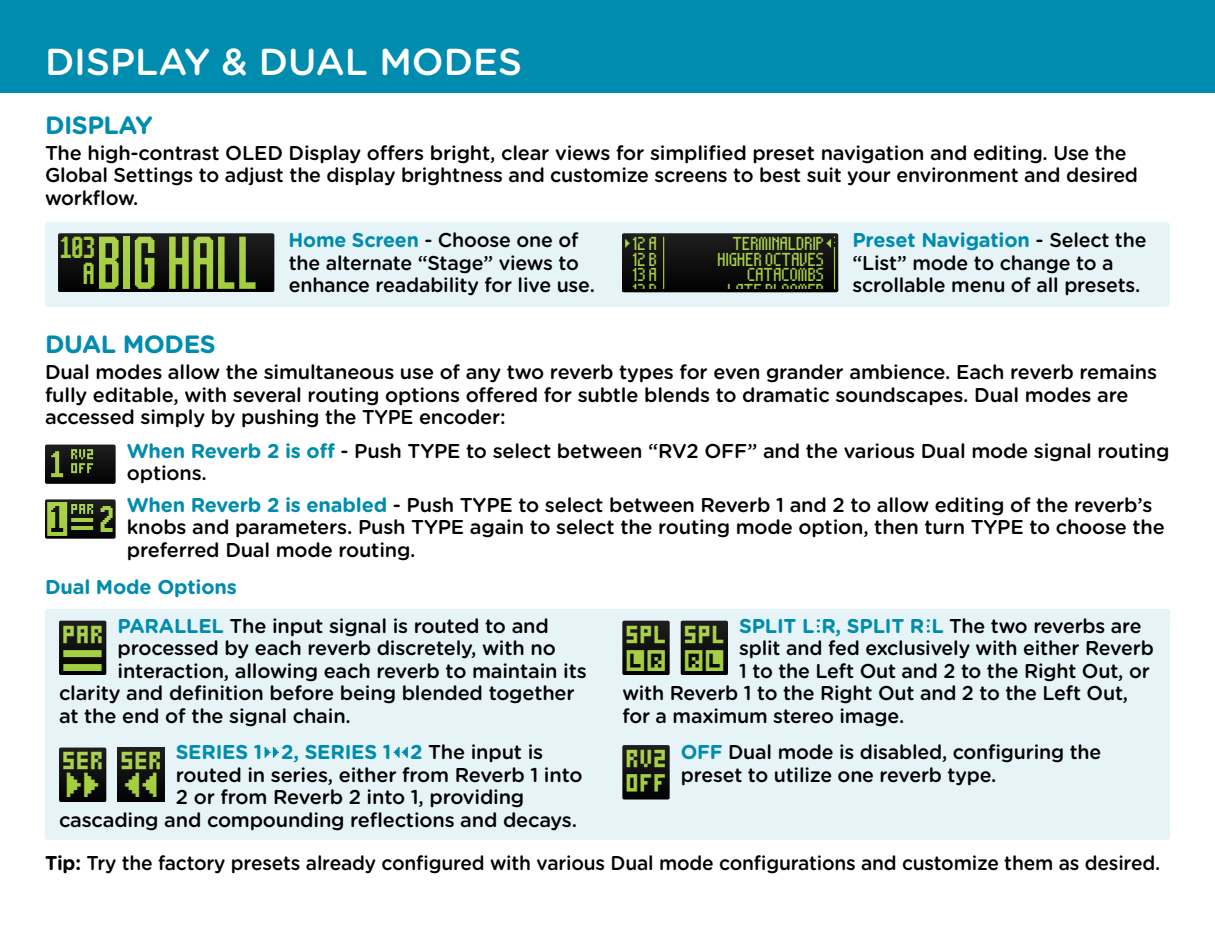
<style>
.page{position:relative;width:1215px;height:945px;background:#fff}
.page>*{position:absolute;margin:0;border:0;box-sizing:border-box;transform-origin:0 0}
.t1{font:52.25px "MXUI Large 32 px V3";color:#a1cd3a}
.t2{font:45.25px "MXUI Icons Final V2";color:#a1cd3a}
.Section___Setting_Titles{font:500 37.5px "Gotham Rounded";color:#fff}
.Control_Titles{font:700 25px "Gotham Rounded";letter-spacing:-.02em;color:#008cae}
.t3{font:21.25px/26.2px "MXUI Med 13 px V3";color:#a1cd3a;text-align:right}
.Body_Text{font:500 20px/22.5px "Gotham Rounded";letter-spacing:-.01em;color:#000}
.Body_Text-2{font:500 20px "Gotham Rounded";letter-spacing:-.01em;color:#000;scale:.96 1}
.Body_Text-3{font:700 20px "Gotham Rounded";letter-spacing:-.01em;color:#008cae}
.t4{font:13px/15.8px "MXUI Small 8 px V3";color:#a1cd3a;text-align:right}
.s1{font-weight:700;color:#008cae}
.s2{font-weight:500;color:#000}
.s3{font-weight:700}
</style>
<div class="page">
<div style="left:0;top:0;width:1215px;height:93px;background:#008cae"></div>
<div style="left:45px;top:222px;width:1125px;height:85px;background:#e6f4f7;border-radius:4px"></div>
<div style="left:58px;top:233px;width:216px;height:59px;background:linear-gradient(to bottom,#1f1f1f,#010101)"></div>
<div style="left:622px;top:233px;width:216px;height:59px;background:linear-gradient(to bottom,#222220,#030302)"></div>
<hr style="left:622px;top:289px;width:216px;height:3px;background:#010101">
<svg style="left:45px;top:445px;width:71px;height:39px;background:#272c19"></svg>
<svg style="left:45px;top:499px;width:71px;height:40px;background:#4b5a29"></svg>
<div style="left:45px;top:609px;width:1125px;height:231px;background:#e6f4f7;border-radius:4px"></div>
<div style="left:59px;top:621px;width:47px;height:54px;background:linear-gradient(to right,#101010,#101010)"></div>
<div style="left:59px;top:748px;width:47px;height:54px;background:linear-gradient(to right,#101010,#101010)"></div>
<div style="left:117px;top:748px;width:48px;height:54px;background:linear-gradient(to right,#101010,#101010)"></div>
<svg style="left:265px;top:747px;width:14px;height:11px"></svg>
<svg style="left:394px;top:747px;width:14px;height:11px"></svg>
<div style="left:622px;top:621px;width:48px;height:54px;background:linear-gradient(to right,#101010,#101010)"></div>
<div style="left:681px;top:621px;width:47px;height:54px;background:linear-gradient(to right,#101010,#101010)"></div>
<svg style="left:817px;top:619px;width:2px;height:14px"></svg>
<svg style="left:927px;top:619px;width:2px;height:14px"></svg>
<div style="left:622px;top:745px;width:48px;height:54px;background:linear-gradient(to bottom,#1f1f1f,#020202)"></div>
<p class="Section___Setting_Titles" style="left:45px;top:35px;width:479px">DISPLAY &amp; DUAL MODES</p>
<p class="Control_Titles" style="left:45px;top:107px;width:109px">DISPLAY</p>
<p class="Body_Text" style="left:45px;top:141px;width:1095px">The high-contrast OLED Display offers bright, clear views for simplified preset navigation and editing. Use the<br>Global Settings to adjust the display brightness and customize screens to best suit your environment and desired workflow.</p>
<p class="t1" style="left:99px;top:240px;width:163px">BIG HALL</p>
<p class="t3" style="left:61px;top:238px;width:36px">103<br>A</p>
<p class="Body_Text" style="left:289px;top:228px;width:308px"><span class="s1">Home Screen</span> - Choose one of the alternate “Stage” views to enhance readability for live use.</p>
<p class="t4" style="left:718px;top:237px;width:108px">TERMINALDRIP<br>HIGHER OCTAVES<br>CATACOMBS<br>LATE BLOOMER</p>
<p class="t4" style="left:633px;top:237px;width:26px;text-align:justify">12 A 12 B 13 A 13 B</p>
<p class="Body_Text" style="left:852px;top:228px;width:296px"><span class="s1">Preset Navigation</span> - Select the “List” mode to change to a scrollable menu of all presets.</p>
<p class="Control_Titles" style="left:45px;top:326px;width:172px">DUAL MODES</p>
<p class="Body_Text" style="left:45px;top:360px;width:1114px">Dual modes allow the simultaneous use of any two reverb types for even grander ambience. Each reverb remains fully editable, with several routing options offered for subtle blends to dramatic soundscapes. Dual modes are accessed simply by pushing the TYPE encoder:</p>
<p class="Body_Text" style="left:127px;top:439px;width:1044px"><span class="s1">When Reverb 2 is off</span> - Push TYPE to select between “RV2 OFF” and the various Dual mode signal routing options.</p>
<p class="Body_Text" style="left:127px;top:493px;width:1040px"><span class="s1">When Reverb 2 is enabled</span> - Push TYPE to select between Reverb 1 and 2 to allow editing of the reverb’s knobs and parameters. Push TYPE again to select the routing mode option, then turn TYPE to choose the preferred Dual mode routing.</p>
<p class="Body_Text-3" style="left:45px;top:572px;width:193px">Dual Mode Options</p>
<h2 class="t2" style="left:64px;top:628px;width:43px">A</h2>
<p class="Body_Text" style="left:117px;top:613px;width:433px"><span class="s1">PARALLEL</span> The input signal is routed to and</p>
<h2 class="t2" style="left:627px;top:628px;width:102px">D E</h2>
<p class="Body_Text" style="left:739px;top:613px;width:404px"><span class="s1">SPLIT L R, SPLIT R L</span> The two reverbs are</p>
<p class="Body_Text" style="left:739px;top:636px;width:416px">split and fed exclusively with either Reverb</p>
<p class="Body_Text" style="left:739px;top:658px;width:412px">1 to the Left Out and 2 to the Right Out, or</p>
<p class="Body_Text" style="left:622px;top:681px;width:507px">with Reverb 1 to the Right Out and 2 to the Left Out,</p>
<p class="Body_Text" style="left:622px;top:703px;width:283px">for a maximum stereo image.</p>
<h2 class="t2" style="left:627px;top:753px;width:43px">F</h2>
<p class="Body_Text" style="left:681px;top:740px;width:422px"><span class="s1">OFF</span> Dual mode is disabled, configuring the preset to utilize one reverb type.</p>
<p class="Body_Text" style="left:118px;top:636px;width:440px">processed by each reverb discretely, with no</p>
<p class="Body_Text" style="left:118px;top:658px;width:471px">interaction, allowing each reverb to maintain its</p>
<p class="Body_Text" style="left:59px;top:681px;width:517px">clarity and definition before being blended together</p>
<p class="Body_Text" style="left:59px;top:703px;width:293px">at the end of the signal chain.</p>
<h2 class="t2" style="left:64px;top:755px;width:102px">B C</h2>
<p class="Body_Text-3" style="left:176px;top:738px;width:369px">SERIES 1 2, SERIES 1 2 <span class="s2">The input is</span></p>
<p class="Body_Text" style="left:176px;top:763px;width:408px">routed in series, either from Reverb 1 into</p>
<p class="Body_Text" style="left:176px;top:785px;width:350px">2 or from Reverb 2 into 1, providing</p>
<p class="Body_Text" style="left:59px;top:808px;width:520px">cascading and compounding reflections and decays.</p>
<p class="Body_Text-2" style="left:45px;top:848px;width:1163px"><span class="s3">Tip:</span> Try the factory presets already configured with various Dual mode configurations and customize them as desired.</p>
</div>
